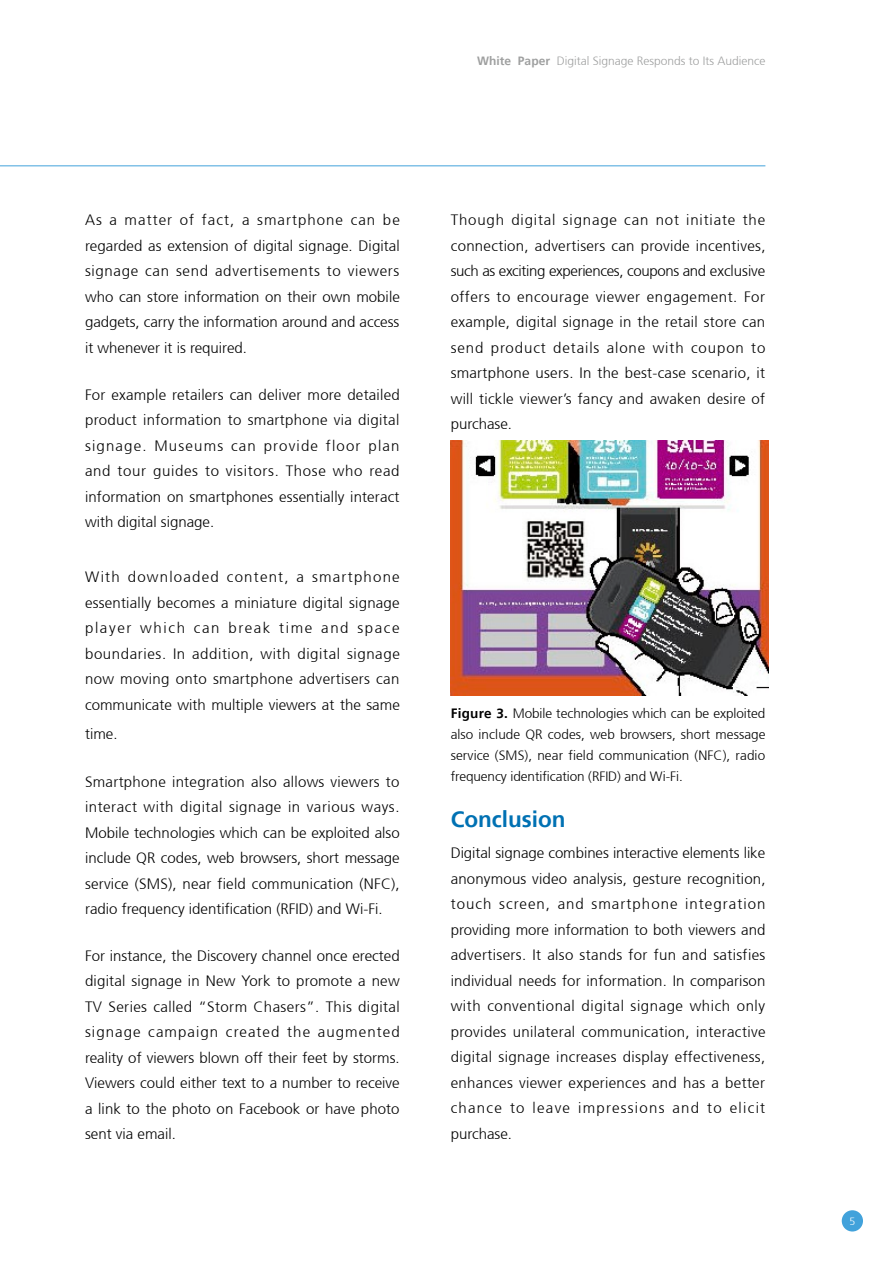
<style>
.page{position:relative;width:893px;height:1263px;background:#fff}
.page>*{position:absolute;margin:0;border:0;box-sizing:border-box;transform-origin:0 0}
.t1{font:700 22.5px "Frutiger 65";color:#0071b3}
.t2{font:300 15px/25.5px "Frutiger 45";color:#000;text-align:justify}
.t3{font:300 13.5px/21px "Frutiger 45";letter-spacing:-.005em;color:#000;text-align:justify}
.t4{font:300 12px "Frutiger 45";color:#9e9f9f}
.t5{font:300 10.5px "Frutiger 45";color:#fff}
.s1{font-family:"Frutiger 65";font-weight:700}
</style>
<div class="page">
<hr style="left:0;top:166px;width:765px;height:1px;background:#42a2db">
<div style="left:842px;top:1210px;width:21px;height:21px;background:#42a2db;border-radius:50%"></div>
<img style="left:451px;top:440px;width:317px;height:255px">
<p class="t4" style="left:477px;top:55px;width:290px"><span class="s1">White Paper</span> Digital Signage Responds to Its Audience</p>
<p class="t2" style="left:85px;top:208px;width:316px">As a matter of fact, a smartphone can be regarded as extension of digital signage. Digital signage can send advertisements to viewers who can store information on their own mobile gadgets, carry the information around and access it whenever it is required.</p>
<p class="t2" style="left:85px;top:382px;width:316px">For example retailers can deliver more detailed product information to smartphone via digital signage. Museums can provide floor plan and tour guides to visitors. Those who read information on smartphones essentially interact with digital signage.</p>
<p class="t2" style="left:85px;top:565px;width:316px">With downloaded content, a smartphone essentially becomes a miniature digital signage player which can break time and space boundaries. In addition, with digital signage now moving onto smartphone advertisers can communicate with multiple viewers at the same</p>
<p class="t2" style="left:85px;top:721px;width:34px">time.</p>
<p class="t2" style="left:85px;top:769px;width:316px">Smartphone integration also allows viewers to interact with digital signage in various ways.<br>Mobile technologies which can be exploited also include QR codes, web browsers, short message service (SMS), near field communication (NFC), radio frequency identification (RFID) and Wi-Fi.</p>
<p class="t2" style="left:85px;top:943px;width:316px">For instance, the Discovery channel once erected digital signage in New York to promote a new TV Series called “Storm Chasers”. This digital signage campaign created the augmented reality of viewers blown off their feet by storms.<br>Viewers could either text to a number to receive a link to the photo on Facebook or have photo sent via email.</p>
<p class="t2" style="left:451px;top:208px;width:316px">Though digital signage can not initiate the connection, advertisers can provide incentives, such as exciting experiences, coupons and exclusive offers to encourage viewer engagement. For example, digital signage in the retail store can send product details alone with coupon to smartphone users. In the best-case scenario, it will tickle viewer’s fancy and awaken desire of purchase.</p>
<p class="t3" style="left:451px;top:703px;width:316px"><span class="s1">Figure 3.</span> Mobile technologies which can be exploited also include QR codes, web browsers, short message service (SMS), near field communication (NFC), radio frequency identification (RFID) and Wi-Fi.</p>
<h1 class="t1" style="left:451px;top:806px;width:116px">Conclusion</h1>
<p class="t2" style="left:451px;top:841px;width:316px">Digital signage combines interactive elements like anonymous video analysis, gesture recognition, touch screen, and smartphone integration providing more information to both viewers and advertisers. It also stands for fun and satisfies individual needs for information. In comparison with conventional digital signage which only provides unilateral communication, interactive digital signage increases display effectiveness, enhances viewer experiences and has a better chance to leave impressions and to elicit purchase.</p>
<p class="t5" style="left:849px;top:1215px;width:7px">5</p>
</div>
